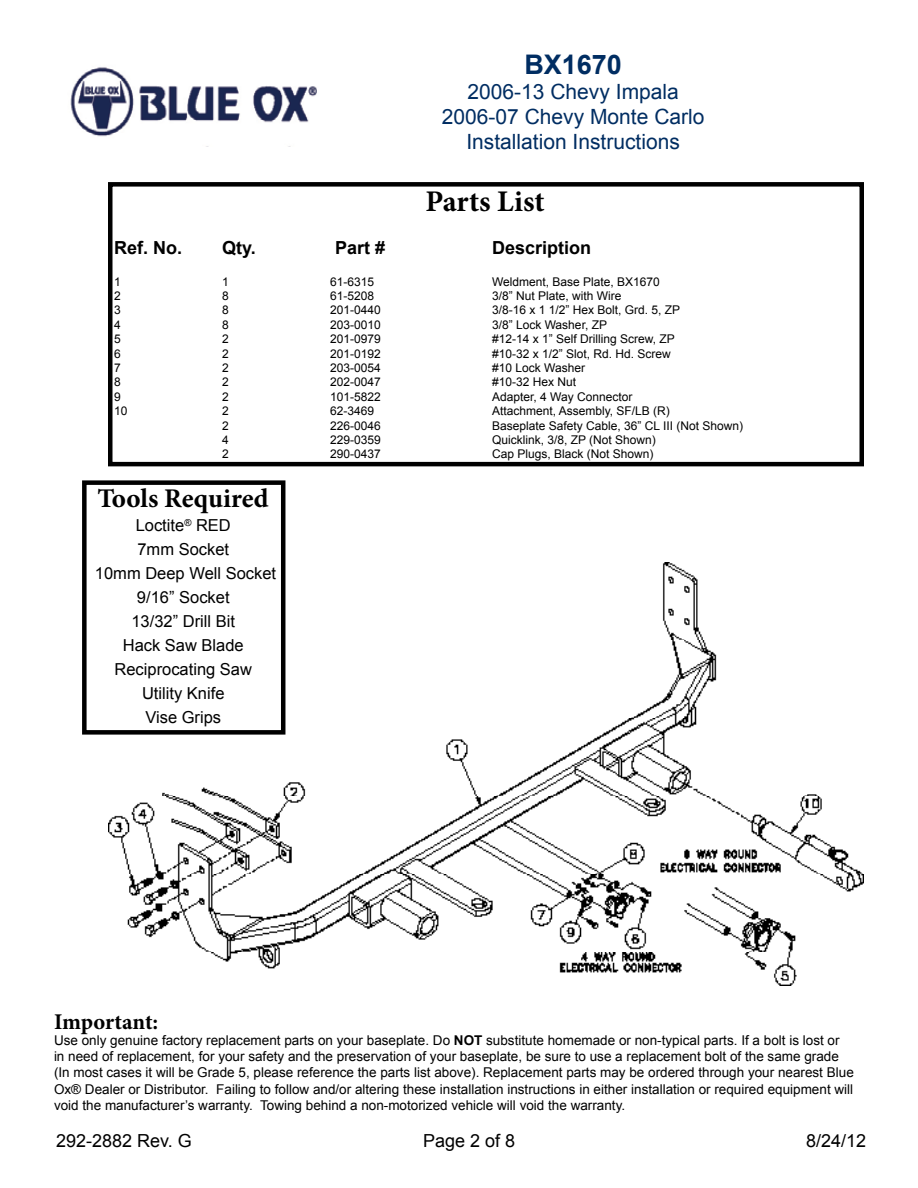
<style>
.page{position:relative;width:918px;height:1188px;background:#fff}
.page>*{position:absolute;margin:0;border:0;box-sizing:border-box;transform-origin:0 0}
.t1{font:700 30px "Minion Pro";color:#000}
.t2{font:700 27px "Minion Pro";color:#000}
.t3{font:700 27px "Arial";color:#002d62}
.t4{font:700 22.5px "Minion Pro";letter-spacing:-.005em;color:#000}
.t5{font:21px/25.2px "Arial";color:#002d62;text-align:center}
.t6{font:18px "Arial";color:#000}
.t7{font:700 18px "Arial";color:#000}
.t8{font:16.5px/24px "Arial";color:#000;text-align:center}
.t9{font:13.5px/16.2px "Arial";color:#000}
.t10{font:12px "Arial";color:#000}
.s1{font-weight:700}
</style>
<div class="page">
<img style="left:70px;top:67px;width:247px;height:80px">
<img style="left:108px;top:562px;width:756px;height:424px">
<div style="left:108px;top:182px;width:756px;height:284px;border:4px solid #000"></div>
<div style="left:82px;top:480px;width:203px;height:255px;border:4px solid #000"></div>
<h2 class="t3" style="left:524px;top:46px;width:99px">BX1670</h2>
<h3 class="t5" style="left:442px;top:79px;width:264px">2006-13 Chevy Impala<br>2006-07 Chevy Monte Carlo<br>Installation Instructions</h3>
<h1 class="t1" style="left:425px;top:180px;width:121px">Parts List</h1>
<h3 class="t7" style="left:114px;top:236px;width:70px">Ref. No.</h3>
<h3 class="t7" style="left:222px;top:236px;width:35px">Qty.</h3>
<h3 class="t7" style="left:335px;top:236px;width:52px">Part #</h3>
<h3 class="t7" style="left:492px;top:236px;width:101px">Description</h3>
<p class="t10" style="left:114px;top:273px;width:8px">1</p>
<p class="t10" style="left:222px;top:273px;width:8px">1</p>
<p class="t10" style="left:330px;top:273px;width:46px">61-6315</p>
<p class="t10" style="left:492px;top:273px;width:169px">Weldment, Base Plate, BX1670</p>
<p class="t10" style="left:114px;top:288px;width:8px">2</p>
<p class="t10" style="left:222px;top:288px;width:8px">8</p>
<p class="t10" style="left:330px;top:288px;width:46px">61-5208</p>
<p class="t10" style="left:492px;top:288px;width:131px">3/8” Nut Plate, with Wire</p>
<p class="t10" style="left:114px;top:302px;width:8px">3</p>
<p class="t10" style="left:222px;top:302px;width:8px">8</p>
<p class="t10" style="left:330px;top:302px;width:52px">201-0440</p>
<p class="t10" style="left:492px;top:302px;width:190px">3/8-16 x 1 1/2” Hex Bolt, Grd. 5, ZP</p>
<p class="t10" style="left:114px;top:317px;width:8px">4</p>
<p class="t10" style="left:222px;top:317px;width:8px">8</p>
<p class="t10" style="left:330px;top:317px;width:52px">203-0010</p>
<p class="t10" style="left:492px;top:317px;width:116px">3/8” Lock Washer, ZP</p>
<p class="t10" style="left:114px;top:331px;width:8px">5</p>
<p class="t10" style="left:222px;top:331px;width:8px">2</p>
<p class="t10" style="left:330px;top:331px;width:52px">201-0979</p>
<p class="t10" style="left:492px;top:331px;width:184px">#12-14 x 1” Self Drilling Screw, ZP</p>
<p class="t10" style="left:114px;top:345px;width:8px">6</p>
<p class="t10" style="left:222px;top:345px;width:8px">2</p>
<p class="t10" style="left:330px;top:345px;width:52px">201-0192</p>
<p class="t10" style="left:492px;top:345px;width:180px">#10-32 x 1/2” Slot, Rd. Hd. Screw</p>
<p class="t10" style="left:114px;top:360px;width:8px">7</p>
<p class="t10" style="left:222px;top:360px;width:8px">2</p>
<p class="t10" style="left:330px;top:360px;width:52px">203-0054</p>
<p class="t10" style="left:492px;top:360px;width:94px">#10 Lock Washer</p>
<p class="t10" style="left:114px;top:374px;width:8px">8</p>
<p class="t10" style="left:222px;top:374px;width:8px">2</p>
<p class="t10" style="left:330px;top:374px;width:52px">202-0047</p>
<p class="t10" style="left:492px;top:374px;width:86px">#10-32 Hex Nut</p>
<p class="t10" style="left:114px;top:389px;width:8px">9</p>
<p class="t10" style="left:222px;top:389px;width:8px">2</p>
<p class="t10" style="left:330px;top:389px;width:52px">101-5822</p>
<p class="t10" style="left:492px;top:389px;width:142px">Adapter, 4 Way Connector</p>
<p class="t10" style="left:114px;top:403px;width:15px">10</p>
<p class="t10" style="left:222px;top:403px;width:8px">2</p>
<p class="t10" style="left:330px;top:403px;width:46px">62-3469</p>
<p class="t10" style="left:492px;top:403px;width:179px">Attachment, Assembly, SF/LB (R)</p>
<p class="t10" style="left:222px;top:417px;width:8px">2</p>
<p class="t10" style="left:330px;top:417px;width:52px">226-0046</p>
<p class="t10" style="left:492px;top:417px;width:253px">Baseplate Safety Cable, 36” CL III (Not Shown)</p>
<p class="t10" style="left:222px;top:432px;width:8px">4</p>
<p class="t10" style="left:330px;top:432px;width:52px">229-0359</p>
<p class="t10" style="left:492px;top:432px;width:165px">Quicklink, 3/8, ZP (Not Shown)</p>
<p class="t10" style="left:222px;top:446px;width:8px">2</p>
<p class="t10" style="left:330px;top:446px;width:52px">290-0437</p>
<p class="t10" style="left:492px;top:446px;width:163px">Cap Plugs, Black (Not Shown)</p>
<h2 class="t2" style="left:97px;top:480px;width:173px">Tools Required</h2>
<p class="t8" style="left:95px;top:514px;width:183px">Loctite<sup>®</sup> RED<br>7mm Socket<br>10mm Deep Well Socket<br>9/16” Socket<br>13/32” Drill Bit<br>Hack Saw Blade<br>Reciprocating Saw<br>Utility Knife<br>Vise Grips</p>
<h3 class="t4" style="left:54px;top:1006px;width:106px">Important:</h3>
<p class="t9" style="left:54px;top:1032px;width:801px">Use only genuine factory replacement parts on your baseplate. Do <span class="s1">NOT</span> substitute homemade or non-typical parts. If a bolt is lost or<br>in need of replacement, for your safety and the preservation of your baseplate, be sure to use a replacement bolt of the same grade (In most cases it will be Grade 5, please reference the parts list above). Replacement parts may be ordered through your nearest Blue Ox® Dealer or Distributor. Failing to follow and/or altering these installation instructions in either installation or required equipment will void the manufacturer’s warranty. Towing behind a non-motorized vehicle will void the warranty.</p>
<h3 class="t6" style="left:56px;top:1129px;width:137px">292-2882 Rev. G</h3>
<h3 class="t6" style="left:423px;top:1129px;width:94px">Page 2 of 8</h3>
<h3 class="t6" style="left:806px;top:1129px;width:62px">8/24/12</h3>
</div>
